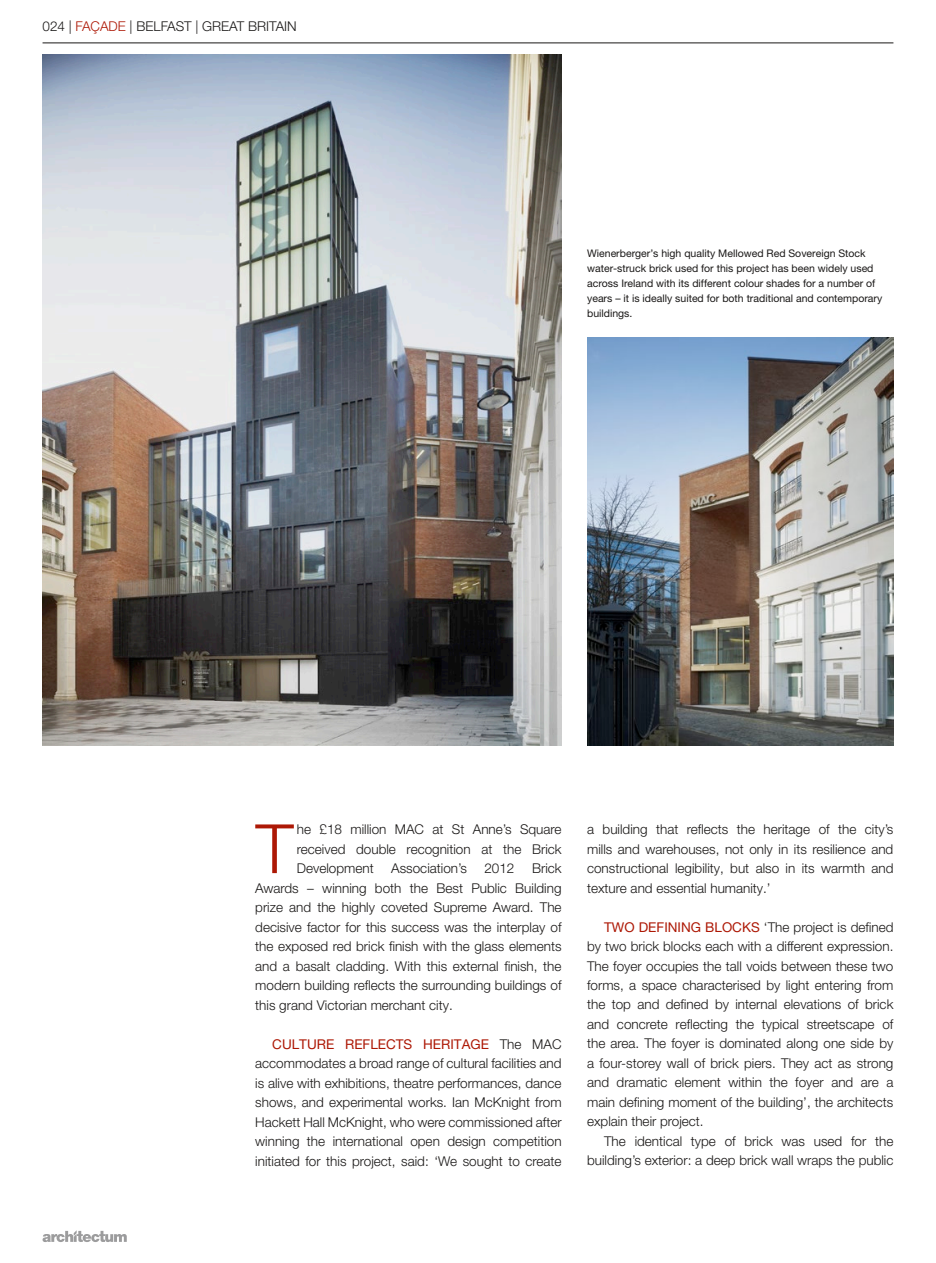
<style>
.page{position:relative;width:936px;height:1263px;background:#fff}
.page>*{position:absolute;margin:0;border:0;box-sizing:border-box;transform-origin:0 0}
.t1{font:300 68.1px "Helvetica Neue LT Pro";color:#ad1805}
.t2{font:300 13.5px/19.5px "Helvetica Neue LT Pro";color:#1a1817;text-align:justify}
.t3{font:10.5px/15px "Helvetica Neue LT Pro";color:#1a1817}
.s1{color:#ad1805}
.s2{font-weight:400;color:#ad1805}
</style>
<div class="page">
<svg style="left:43px;top:1230px;width:84px;height:12px"></svg>
<hr style="left:43px;top:43px;width:850px;height:1px;background:#1a1817">
<img style="left:43px;top:54px;width:518px;height:692px">
<img style="left:587px;top:337px;width:306px;height:409px">
<p class="t2" style="left:43px;top:16px;width:256px">024 | <span class="s1">FAÇADE</span> | BELFAST | GREAT BRITAIN</p>
<p class="t3" style="left:587px;top:245px;width:297px">Wienerberger’s high quality Mellowed Red Sovereign Stock water-struck brick used for this project has been widely used across Ireland with its different colour shades for a number of years – it is ideally suited for both traditional and contemporary buildings.</p>
<h1 class="t1" style="left:255px;top:807px;width:39px">T</h1>
<p class="t2" style="left:297px;top:819px;width:266px">he £18 million MAC at St Anne’s Square received double recognition at the Brick Development</p>
<p class="t2" style="left:255px;top:858px;width:308px;text-indent:277px">Brick Awards – winning both the Best Public Building prize and the highly coveted Supreme Award. The decisive factor for this success was the interplay of the exposed red brick finish with the glass elements and a basalt cladding. With this external finish, the modern building reflects the surrounding buildings of this grand Victorian merchant city.</p>
<p class="t2" style="left:255px;top:1034px;width:308px;text-indent:17px"><span class="s2">CULTURE REFLECTS HERITAGE</span> The MAC accommodates a broad range of cultural facilities and is alive with exhibitions, theatre performances, dance shows, and experimental works. Ian McKnight from Hackett Hall McKnight, who were commissioned after winning the international open design competition initiated for this project, said: ‘We sought to create</p>
<p class="t2" style="left:391px;top:858px;width:77px">Association’s</p>
<p class="t2" style="left:484px;top:858px;width:32px">2012</p>
<p class="t2" style="left:587px;top:819px;width:308px">a building that reflects the heritage of the city’s mills and warehouses, not only in its resilience and constructional legibility, but also in its warmth and texture and essential humanity.’</p>
<p class="t2" style="left:587px;top:917px;width:308px;text-indent:17px"><span class="s2">TWO DEFINING BLOCKS</span> ‘The project is defined by two brick blocks each with a different expression.<br>The foyer occupies the tall voids between these two forms, a space characterised by light entering from the top and defined by internal elevations of brick and concrete reflecting the typical streetscape of the area. The foyer is dominated along one side by a four-storey wall of brick piers. They act as strong and dramatic element within the foyer and are a main defining moment of the building’, the architects explain their project.</p>
<p class="t2" style="left:587px;top:1131px;width:308px;text-align:right">The identical type of brick was used for the building’s exterior: a deep brick wall wraps the public</p>
</div>
